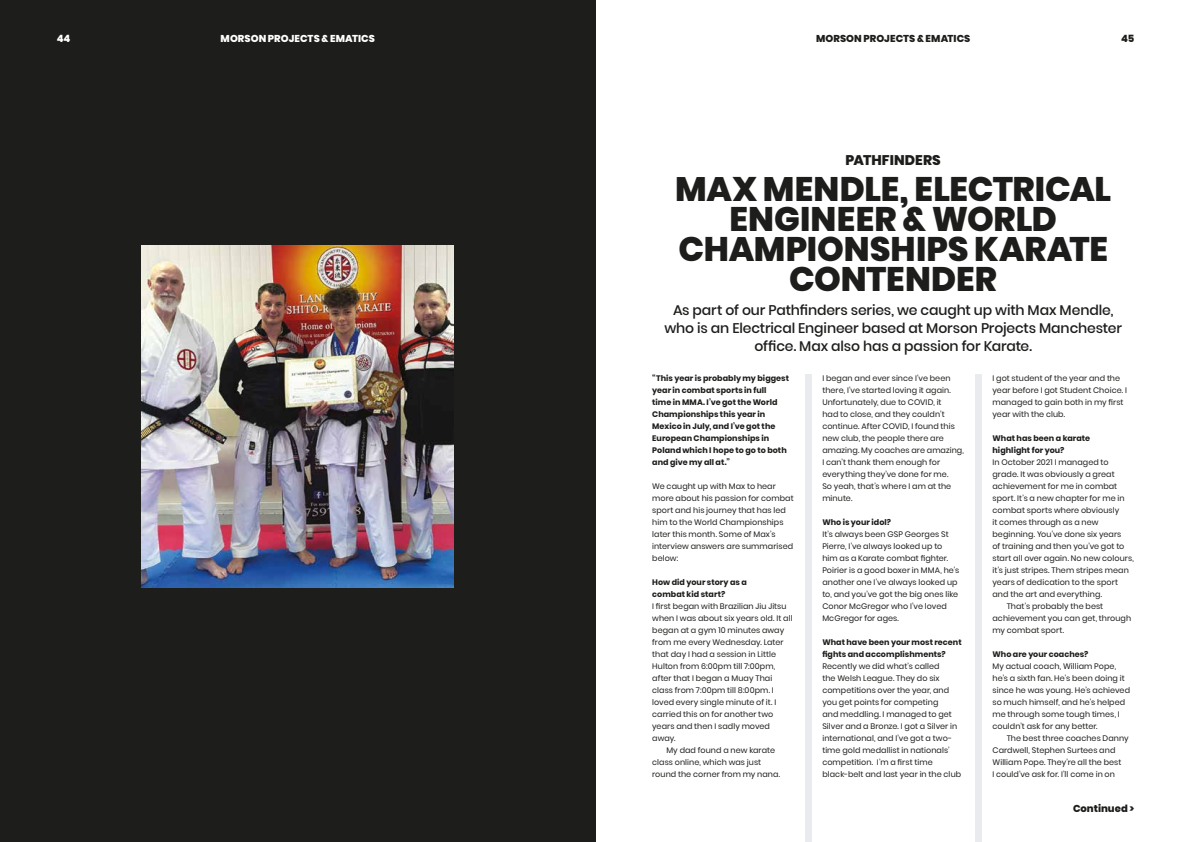
<style>
.page{position:relative;width:1191px;height:842px;background:#fff}
.page>*{position:absolute;margin:0;border:0;box-sizing:border-box;transform-origin:0 0}
.t1{font:800 34px/30px "Poppins";letter-spacing:-.005em;color:#1d1d1b;text-align:center}
.t2{font:500 14px/18px "Poppins";letter-spacing:-.01em;color:#1d1d1b;text-align:center}
.t3{font:800 14px "Poppins";color:#1d1d1b}
.t4{font:800 10px "Poppins";color:#1d1d1b}
.t5{font:800 10px "Poppins";letter-spacing:.005em;color:#fff}
.t6{font:8px/12px "Poppins";letter-spacing:.01em;color:#1d1d1b}
.t7{font:700 8px/12px "Poppins";letter-spacing:.01em;color:#1d1d1b}
</style>
<div class="page">
<div style="left:0;top:0;width:595px;height:842px;background:#1d1d1b"></div>
<div style="left:975px;top:375px;width:6px;height:467px;background:#e9ebee"></div>
<div style="left:805px;top:374px;width:6px;height:468px;background:#e9ebee"></div>
<img style="left:142px;top:246px;width:312px;height:342px">
<p class="t5" style="left:57px;top:33px;width:15px">44</p>
<p class="t5" style="left:221px;top:33px;width:156px">MORSON PROJECTS &amp; EMATICS</p>
<p class="t4" style="left:816px;top:33px;width:156px">MORSON PROJECTS &amp; EMATICS</p>
<p class="t4" style="left:1121px;top:33px;width:15px">45</p>
<h2 class="t3" style="left:845px;top:152px;width:97px">PATHFINDERS</h2>
<h1 class="t1" style="left:675px;top:174px;width:438px">MAX MENDLE, ELECTRICAL<br>ENGINEER &amp; WORLD<br>CHAMPIONSHIPS KARATE<br>CONTENDER</h1>
<h2 class="t2" style="left:664px;top:301px;width:459px">As part of our Pathfinders series, we caught up with Max Mendle, who is an Electrical Engineer based at Morson Projects Manchester office. Max also has a passion for Karate.</h2>
<p class="t7" style="left:652px;top:372px;width:138px">“This year is probably my biggest year in combat sports in full<br>time in MMA. I’ve got the World<br>Championships this year in<br>Mexico in July, and I’ve got the<br>European Championships in<br>Poland which I hope to go to both and give my all at.”</p>
<p class="t6" style="left:652px;top:480px;width:143px">We caught up with Max to hear more about his passion for combat sport and his journey that has led him to the World Championships later this month. Some of Max’s interview answers are summarised below:</p>
<p class="t7" style="left:652px;top:576px;width:96px">How did your story as a combat kid start?</p>
<p class="t6" style="left:652px;top:600px;width:136px">I first began with Brazilian Jiu Jitsu</p>
<p class="t6" style="left:652px;top:612px;width:142px">when I was about six years old. It all</p>
<p class="t6" style="left:652px;top:624px;width:134px">began at a gym 10 minutes away</p>
<p class="t6" style="left:652px;top:636px;width:133px">from me every Wednesday. Later</p>
<p class="t6" style="left:652px;top:648px;width:125px">that day I had a session in Little</p>
<p class="t6" style="left:652px;top:660px;width:125px">Hulton from 6:00pm till 7:00pm,</p>
<p class="t6" style="left:652px;top:672px;width:122px">after that I began a Muay Thai</p>
<p class="t6" style="left:652px;top:684px;width:123px">class from 7:00pm till 8:00pm. I</p>
<p class="t6" style="left:652px;top:696px;width:125px">loved every single minute of it. I</p>
<p class="t6" style="left:652px;top:708px;width:123px">carried this on for another two</p>
<p class="t6" style="left:652px;top:720px;width:119px">years and then I sadly moved</p>
<p class="t6" style="left:652px;top:732px;width:25px">away.</p>
<p class="t6" style="left:666px;top:744px;width:110px">My dad found a new karate</p>
<p class="t6" style="left:652px;top:756px;width:111px">class online, which was just</p>
<p class="t6" style="left:652px;top:768px;width:129px">round the corner from my nana.</p>
<p class="t6" style="left:822px;top:372px;width:143px">I began and ever since I’ve been there, I’ve started loving it again.<br>Unfortunately, due to COVID, it<br>had to close, and they couldn’t continue. After COVID, I found this new club, the people there are amazing. My coaches are amazing,<br>I can’t thank them enough for everything they’ve done for me.<br>So yeah, that’s where I am at the minute.</p>
<p class="t7" style="left:822px;top:516px;width:70px">Who is your idol?</p>
<p class="t6" style="left:822px;top:528px;width:138px">It’s always been GSP Georges St<br>Pierre, I’ve always looked up to him as a Karate combat fighter.<br>Poirier is a good boxer in MMA, he’s another one I’ve always looked up to, and you’ve got the big ones like<br>Conor McGregor who I’ve loved<br>McGregor for ages.</p>
<p class="t7" style="left:822px;top:636px;width:141px">What have been your most recent fights and accomplishments?</p>
<p class="t6" style="left:822px;top:660px;width:140px">Recently we did what’s called<br>the Welsh League. They do six competitions over the year, and you get points for competing<br>and meddling. I managed to get<br>Silver and a Bronze. I got a Silver in international, and I’ve got a two&shy;time gold medallist in nationals’ competition. I’m a first time black-belt and last year in the club</p>
<p class="t6" style="left:992px;top:372px;width:136px">I got student of the year and the year before I got Student Choice. I managed to gain both in my first year with the club.</p>
<p class="t7" style="left:992px;top:432px;width:99px">What has been a karate highlight for you?</p>
<p class="t6" style="left:992px;top:456px;width:118px">In October 2021 I managed to</p>
<p class="t6" style="left:992px;top:468px;width:124px">grade. It was obviously a great</p>
<p class="t6" style="left:992px;top:480px;width:126px">achievement for me in combat</p>
<p class="t6" style="left:992px;top:492px;width:134px">sport. It’s a new chapter for me in</p>
<p class="t6" style="left:992px;top:504px;width:128px">combat sports where obviously</p>
<p class="t6" style="left:992px;top:516px;width:107px">it comes through as a new</p>
<p class="t6" style="left:992px;top:528px;width:130px">beginning. You’ve done six years</p>
<p class="t6" style="left:992px;top:540px;width:133px">of training and then you’ve got to</p>
<p class="t6" style="left:992px;top:552px;width:143px">start all over again. No new colours,</p>
<p class="t6" style="left:992px;top:564px;width:138px">it’s just stripes. Them stripes mean</p>
<p class="t6" style="left:992px;top:576px;width:127px">years of dedication to the sport</p>
<p class="t6" style="left:992px;top:588px;width:111px">and the art and everything.</p>
<p class="t6" style="left:1006px;top:600px;width:98px">That’s probably the best</p>
<p class="t6" style="left:992px;top:612px;width:140px">achievement you can get, through</p>
<p class="t6" style="left:992px;top:624px;width:73px">my combat sport.</p>
<p class="t7" style="left:992px;top:648px;width:97px">Who are your coaches?</p>
<p class="t6" style="left:992px;top:660px;width:139px">My actual coach, William Pope, he’s a sixth fan. He’s been doing it since he was young. He’s achieved so much himself, and he’s helped me through some tough times, I couldn’t ask for any better.</p>
<p class="t6" style="left:992px;top:732px;width:138px;text-indent:14px">The best three coaches Danny<br>Cardwell, Stephen Surtees and<br>William Pope. They’re all the best<br>I could’ve ask for. I’ll come in on</p>
<p class="t4" style="left:1073px;top:802px;width:63px">Continued &gt;</p>
</div>
